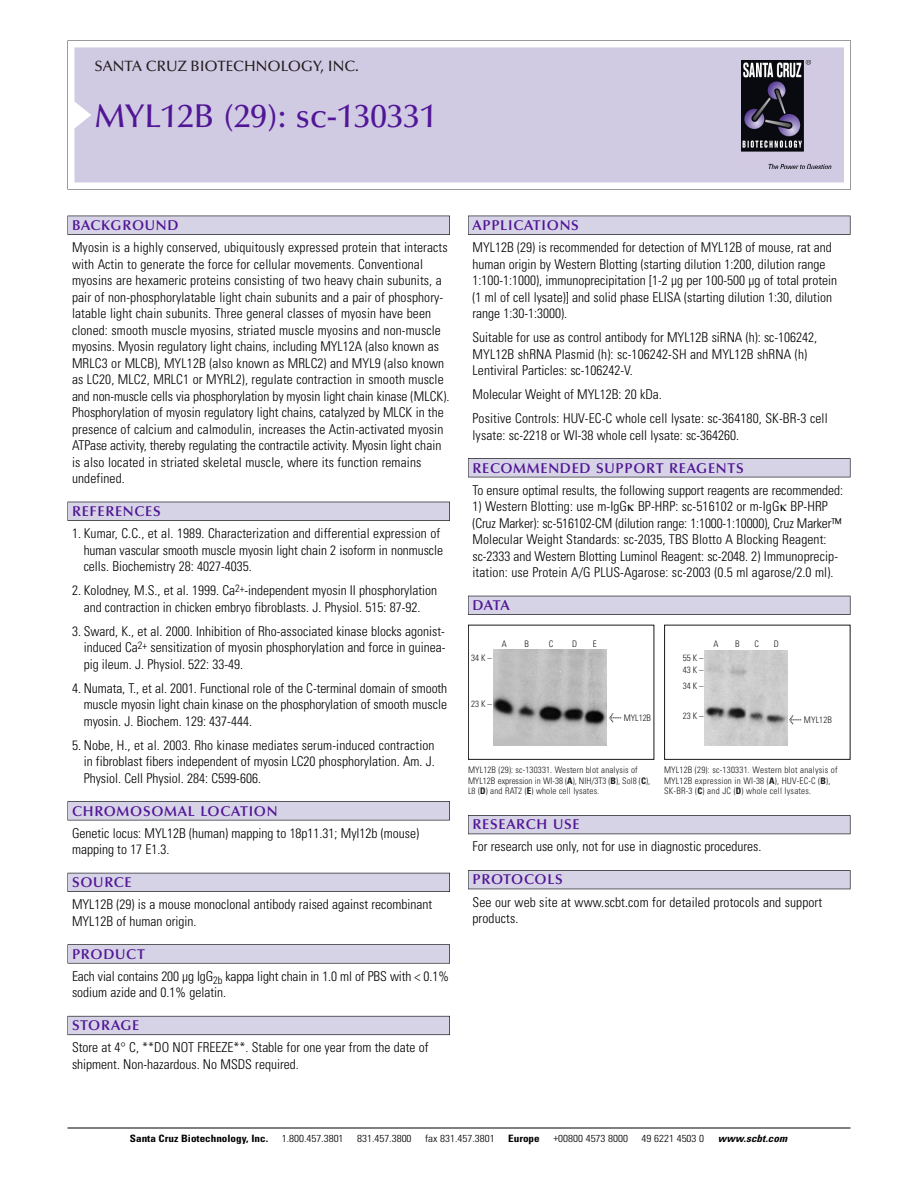
<style>
.page{position:relative;width:918px;height:1188px;background:#fff}
.page>*{position:absolute;margin:0;border:0;box-sizing:border-box;transform-origin:0 0}
.t1{font:500 33px "Optima";color:#511695}
.t2{font:500 15px "Optima";color:#231f20}
.t3{font:600 14.25px "Optima";letter-spacing:.05em;color:#511695}
.t4{font:300 condensed 13.5px/16.5px "Univers";color:#000}
.t5{font:300 condensed 10.2px "Univers";color:#000;scale:1.1 1}
.t6{font:700 condensed 10.2px "Univers";color:#000;scale:1.1 1}
.t7{font:italic 700 condensed 10.2px "Univers";letter-spacing:.005em;color:#000;scale:1.1 1}
.t8{font:9px/10.5px "Univers Condensed Light+MFPWSR";letter-spacing:.025em;color:#191919}
.t9{font:9px/10.5px "Univers Condensed Light+LFOFYI";letter-spacing:.015em;color:#191919}
.s1{font-family:"Meta Plus Book Roman+RCTXOO";font-size:10.5px}
.s2{font-family:"Meta Plus Book Roman+XALLFJ";font-size:10.5px}
.s3{font-family:"Univers Condensed Bold+RBSBUH"}
.s4{font-family:"Univers Condensed Bold+ICWGME"}
</style>
<div class="page">
<svg style="left:68px;top:40px;width:783px;height:149px"></svg>
<div style="left:74px;top:47px;width:770px;height:135px;background:#d1cae3"></div>
<img style="left:741px;top:60px;width:90px;height:108px">
<div style="left:68px;top:216px;width:382px;height:19px;background:#525155"></div>
<div style="left:68px;top:216px;width:381px;height:18px;background:#d7d3e7"></div>
<div style="left:68px;top:502px;width:382px;height:19px;background:#515055"></div>
<div style="left:68px;top:502px;width:381px;height:18px;background:#d7d3e7"></div>
<div style="left:68px;top:801px;width:382px;height:19px;background:#545357"></div>
<div style="left:68px;top:802px;width:381px;height:18px;background:#d7d3e7"></div>
<div style="left:68px;top:873px;width:382px;height:19px;background:#54535a"></div>
<div style="left:68px;top:873px;width:381px;height:18px;background:#d7d3e7"></div>
<svg style="left:68px;top:944px;width:382px;height:20px"></svg>
<div style="left:68px;top:945px;width:381px;height:18px;background:#d7d3e7"></div>
<div style="left:68px;top:1016px;width:382px;height:19px;background:#66646e"></div>
<div style="left:68px;top:1016px;width:381px;height:18px;background:#d7d3e7"></div>
<div style="left:468px;top:216px;width:382px;height:19px;background:#525155"></div>
<div style="left:468px;top:216px;width:382px;height:18px;background:#d7d3e7"></div>
<div style="left:468px;top:458px;width:382px;height:19px;background:#525155"></div>
<div style="left:468px;top:459px;width:382px;height:18px;background:#d7d3e7"></div>
<div style="left:468px;top:596px;width:382px;height:19px;background:#525158"></div>
<div style="left:468px;top:596px;width:382px;height:18px;background:#d7d3e7"></div>
<div style="left:468px;top:815px;width:382px;height:19px;background:#535259"></div>
<div style="left:468px;top:816px;width:382px;height:18px;background:#d7d3e7"></div>
<div style="left:468px;top:870px;width:382px;height:19px;background:#525158"></div>
<div style="left:468px;top:871px;width:382px;height:18px;background:#d7d3e7"></div>
<hr style="left:68px;top:1128px;width:782px;height:1px;background:#000">
<div style="left:468px;top:625px;width:186px;height:135px;border:1px solid #191919"></div>
<img style="left:493px;top:650px;width:114px;height:95px">
<div style="left:664px;top:625px;width:186px;height:135px;border:1px solid #191919"></div>
<img style="left:705px;top:650px;width:82px;height:95px">
<p class="t2" style="left:94px;top:61px;width:266px">SANTA CRUZ BIOTECHNOLOGY, INC.</p>
<h1 class="t1" style="left:94px;top:103px;width:344px">MYL12B (29): sc-130331</h1>
<p class="t3" style="left:72px;top:219px;width:108px">BACKGROUND</p>
<p class="t4" style="left:72px;top:240px;width:379px">Myosin is a highly conserved, ubiquitously expressed protein that interacts with Actin to generate the force for cellular movements. Conventional myosins are hexameric proteins consisting of two heavy chain subunits, a pair of non-phosphorylatable light chain subunits and a pair of phosphory&shy;latable light chain subunits. Three general classes of myosin have been cloned: smooth muscle myosins, striated muscle myosins and non-muscle myosins. Myosin regulatory light chains, including MYL12A (also known as MRLC3 or MLCB), MYL12B (also known as MRLC2) and MYL9 (also known as LC20, MLC2, MRLC1 or MYRL2), regulate contraction in smooth muscle and non-muscle cells via phosphorylation by myosin light chain kinase (MLCK).<br>Phosphorylation of myosin regulatory light chains, catalyzed by MLCK in the presence of calcium and calmodulin, increases the Actin-activated myosin ATPase activity, thereby regulating the contractile activity. Myosin light chain is also located in striated skeletal muscle, where its function remains undefined.</p>
<p class="t3" style="left:72px;top:506px;width:90px">REFERENCES</p>
<p class="t4" style="left:84px;top:526px;width:361px;text-indent:-12px">1. Kumar, C.C., et al. 1989. Characterization and differential expression of human vascular smooth muscle myosin light chain 2 isoform in nonmuscle cells. Biochemistry 28: 4027-4035.</p>
<p class="t4" style="left:72px;top:583px;width:367px;text-align:center">2. Kolodney, M.S., et al. 1999. Ca<sup>2+</sup>-independent myosin II phosphorylation and contraction in chicken embryo fibroblasts. J. Physiol. 515: 87-92.</p>
<p class="t4" style="left:84px;top:624px;width:363px;text-align:justify;text-indent:-12px">3. Sward, K., et al. 2000. Inhibition of Rho-associated kinase blocks agonist&shy;induced Ca<sup>2+</sup> sensitization of myosin phosphorylation and force in guinea&shy;pig ileum. J. Physiol. 522: 33-49.</p>
<p class="t4" style="left:84px;top:681px;width:365px;text-align:justify;text-indent:-12px">4. Numata, T., et al. 2001. Functional role of the C-terminal domain of smooth muscle myosin light chain kinase on the phosphorylation of smooth muscle myosin. J. Biochem. 129: 437-444.</p>
<p class="t4" style="left:84px;top:738px;width:353px;text-align:justify;text-indent:-12px">5. Nobe, H., et al. 2003. Rho kinase mediates serum-induced contraction in fibroblast fibers independent of myosin LC20 phosphorylation. Am. J.<br>Physiol. Cell Physiol. 284: C599-606.</p>
<p class="t3" style="left:72px;top:805px;width:207px">CHROMOSOMAL LOCATION</p>
<p class="t4" style="left:72px;top:826px;width:349px">Genetic locus: MYL12B (human) mapping to 18p11.31; Myl12b (mouse) mapping to 17 E1.3.</p>
<p class="t3" style="left:72px;top:877px;width:61px">SOURCE</p>
<p class="t4" style="left:72px;top:897px;width:362px">MYL12B (29) is a mouse monoclonal antibody raised against recombinant<br>MYL12B of human origin.</p>
<p class="t3" style="left:72px;top:948px;width:74px">PRODUCT</p>
<p class="t4" style="left:72px;top:969px;width:379px">Each vial contains 200 µg IgG<sub>2b</sub> kappa light chain in 1.0 ml of PBS with &lt; 0.1% sodium azide and 0.1% gelatin.</p>
<p class="t3" style="left:72px;top:1020px;width:69px">STORAGE</p>
<p class="t4" style="left:72px;top:1040px;width:358px">Store at 4° C, **DO NOT FREEZE**. Stable for one year from the date of shipment. Non-hazardous. No MSDS required.</p>
<p class="t3" style="left:473px;top:219px;width:108px">APPLICATIONS</p>
<p class="t4" style="left:473px;top:240px;width:366px">MYL12B (29) is recommended for detection of MYL12B of mouse, rat and human origin by Western Blotting (starting dilution 1:200, dilution range 1:100-1:1000), immunoprecipitation [1-2 µg per 100-500 µg of total protein (1 ml of cell lysate)] and solid phase ELISA (starting dilution 1:30, dilution range 1:30-1:3000).</p>
<p class="t4" style="left:473px;top:330px;width:346px">Suitable for use as control antibody for MYL12B siRNA (h): sc-106242,<br>MYL12B shRNA Plasmid (h): sc-106242-SH and MYL12B shRNA (h)<br>Lentiviral Particles: sc-106242-V.</p>
<p class="t4" style="left:473px;top:383px;width:357px;line-height:24px">Molecular Weight of MYL12B: 20 kDa.<br>Positive Controls: HUV-EC-C whole cell lysate: sc-364180, SK-BR-3 cell</p>
<p class="t4" style="left:473px;top:428px;width:268px">lysate: sc-2218 or WI-38 whole cell lysate: sc-364260.</p>
<p class="t3" style="left:473px;top:462px;width:273px">RECOMMENDED SUPPORT REAGENTS</p>
<p class="t4" style="left:473px;top:483px;width:372px">To ensure optimal results, the following support reagents are recommended:</p>
<p class="t4" style="left:473px;top:499px;width:370px">1) Western Blotting: use m-IgG BP-HRP: sc-516102 or m-IgG BP-HRP (Cruz Marker): sc-516102-CM (dilution range: 1:1000-1:10000), Cruz Marker™ Molecular Weight Standards: sc-2035, TBS Blotto A Blocking Reagent: sc-2333 and Western Blotting Luminol Reagent: sc-2048. 2) Immunoprecip&shy;itation: use Protein A/G PLUS-Agarose: sc-2003 (0.5 ml agarose/2.0 ml).</p>
<p class="t3" style="left:473px;top:600px;width:39px">DATA</p>
<p class="t9" style="left:471px;top:653px;width:22px">34K–</p>
<p class="t9" style="left:471px;top:699px;width:22px">23K–</p>
<p class="t9" style="left:502px;top:639px;width:7px">A</p>
<p class="t9" style="left:524px;top:639px;width:6px">B</p>
<p class="t9" style="left:549px;top:639px;width:6px">C</p>
<p class="t9" style="left:572px;top:639px;width:7px">D</p>
<p class="t9" style="left:593px;top:639px;width:5px">E</p>
<p class="t9" style="left:609px;top:713px;width:44px"><span class="s1">&lt;</span> MYL12B</p>
<p class="t8" style="left:683px;top:653px;width:22px;line-height:11.6px">55K–<br>43K–</p>
<p class="t8" style="left:683px;top:682px;width:22px">34K–</p>
<p class="t8" style="left:683px;top:712px;width:22px">23K–</p>
<p class="t8" style="left:714px;top:639px;width:7px">A</p>
<p class="t8" style="left:735px;top:639px;width:6px">B</p>
<p class="t8" style="left:754px;top:639px;width:6px">C</p>
<p class="t8" style="left:774px;top:639px;width:7px">D</p>
<p class="t8" style="left:789px;top:715px;width:44px"><span class="s2">&lt;</span> MYL12B</p>
<p class="t9" style="left:468px;top:766px;width:184px">MYL12B (29): sc-130331. Western blot analysis of<br>MYL12B expression in WI-38 (<span class="s3">A</span>), NIH/3T3 (<span class="s3">B</span>), Sol8 (<span class="s3">C</span>),<br>L8 (<span class="s3">D</span>) and RAT2 (<span class="s3">E</span>) whole cell lysates.</p>
<p class="t8" style="left:664px;top:766px;width:175px">MYL12B (29): sc-130331. Western blot analysis of<br>MYL12B expression in WI-38 (<span class="s4">A</span>), HUV-EC-C (<span class="s4">B</span>),<br>SK-BR-3 (<span class="s4">C</span>) and JC (<span class="s4">D</span>) whole cell lysates.</p>
<p class="t3" style="left:473px;top:819px;width:109px">RESEARCH USE</p>
<p class="t4" style="left:473px;top:840px;width:290px">For research use only, not for use in diagnostic procedures.</p>
<p class="t3" style="left:473px;top:874px;width:92px">PROTOCOLS</p>
<p class="t4" style="left:473px;top:895px;width:351px">See our web site at www.scbt.com for detailed protocols and support products.</p>
<p class="t6" style="left:130px;top:1135px;width:127px">Santa Cruz Biotechnology, Inc.</p>
<p class="t5" style="left:282px;top:1135px;width:58px">1.800.457.3801</p>
<p class="t5" style="left:357px;top:1135px;width:51px">831.457.3800</p>
<p class="t5" style="left:425px;top:1135px;width:65px">fax 831.457.3801</p>
<p class="t6" style="left:508px;top:1135px;width:30px">Europe</p>
<p class="t5" style="left:553px;top:1135px;width:69px">+00800 4573 8000</p>
<p class="t5" style="left:642px;top:1135px;width:58px">49 6221 4503 0</p>
<p class="t7" style="left:718px;top:1135px;width:64px">www.scbt.com</p>
</div>
